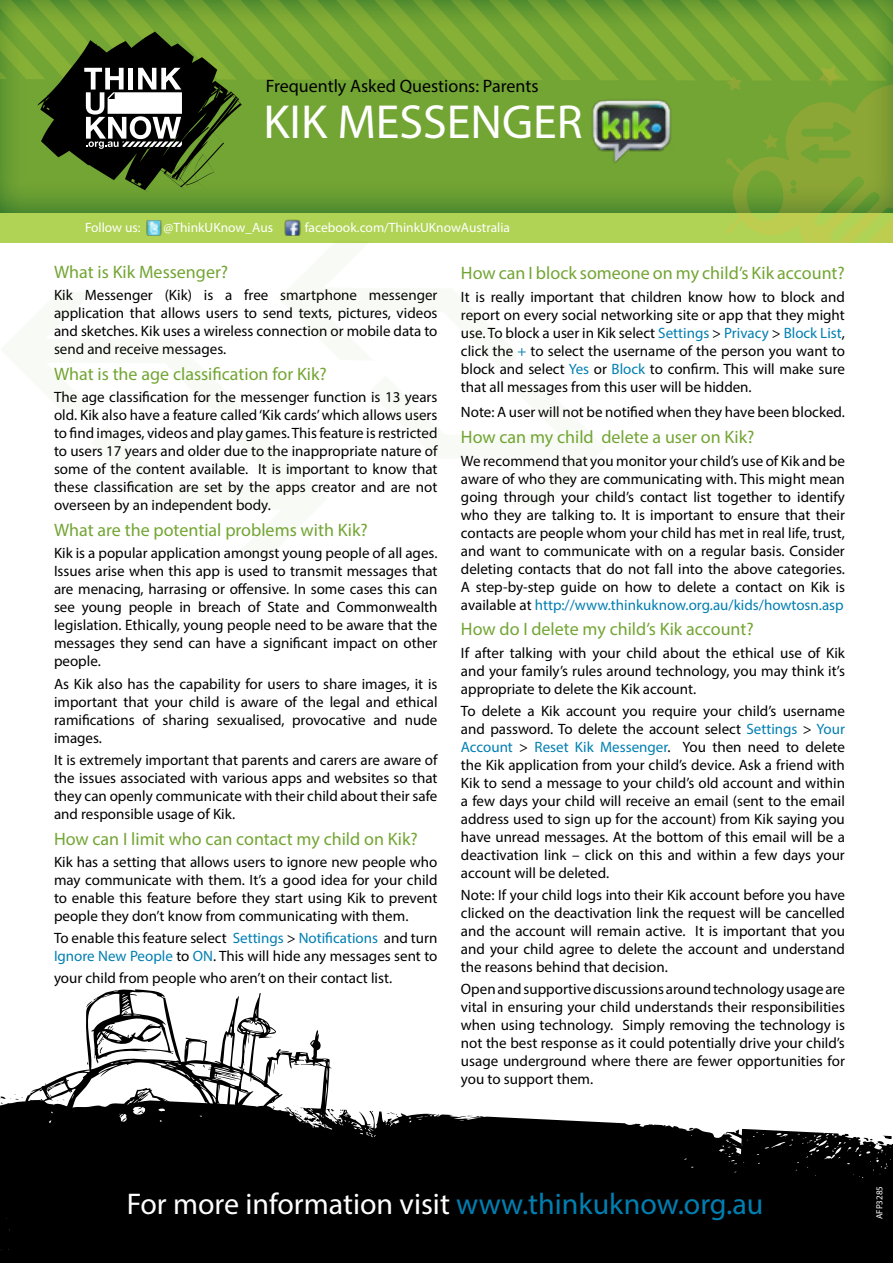
<style>
.page{position:relative;width:893px;height:1263px;background:#fff}
.page>*{position:absolute;margin:0;border:0;box-sizing:border-box;transform-origin:0 0}
.t1{font:48px "Myriad Pro";color:#fff}
.t2{font:30px "Myriad Pro";color:#fff}
.t3{font:18px "Myriad Pro";color:#73a534}
.t4{font:18px "Myriad Pro";color:#000}
.t5{font:18px "Minion Pro";color:#000}
.t6{font:15px/18px "Myriad Pro";color:#000;text-align:justify}
.t7{font:13.5px "Myriad Pro";color:#fff}
.t8{font:9px "Myriad Pro";color:#fff}
.s1{color:#007fb2}
</style>
<div class="page">
<svg style="left:0;top:81px;width:726px;height:132px;fill:#73a534"></svg>
<div style="left:0;top:213px;width:893px;height:29px;background:#b0d355"></div>
<svg style="left:0;top:1094px;width:893px;height:169px;fill:#000"></svg>
<svg style="left:0;top:0;width:893px;height:81px"></svg>
<svg style="left:726px;top:65px;width:167px;height:177px"></svg>
<img style="left:285px;top:219px;width:15px;height:17px">
<img style="left:146px;top:221px;width:16px;height:15px">
<img style="left:582px;top:87px;width:100px;height:89px">
<svg style="left:26px;top:989px;width:306px;height:175px"></svg>
<svg style="left:294px;top:1063px;width:6px;height:2px"></svg>
<svg style="left:273px;top:1062px;width:3px;height:12px"></svg>
<svg style="left:217px;top:1076px;width:20px;height:4px"></svg>
<svg style="left:108px;top:1088px;width:84px;height:85px"></svg>
<svg style="left:110px;top:1025px;width:4px;height:3px"></svg>
<svg style="left:99px;top:1047px;width:3px;height:7px"></svg>
<svg style="left:86px;top:1001px;width:7px;height:6px"></svg>
<svg style="left:37px;top:28px;width:206px;height:163px"></svg>
<p class="t4" style="left:266px;top:74px;width:274px">Frequently Asked Questions: Parents</p>
<h1 class="t1" style="left:264px;top:92px;width:320px">KIK MESSENGER</h1>
<p class="t5" style="left:30px;top:1094px;width:13px">T</p>
<p class="t7" style="left:85px;top:219px;width:57px">Follow us:</p>
<p class="t7" style="left:164px;top:219px;width:111px">@ThinkUKnow_Aus</p>
<p class="t7" style="left:305px;top:219px;width:207px">facebook.com/ThinkUKnowAustralia</p>
<p class="t3" style="left:54px;top:261px;width:176px">What is Kik Messenger?</p>
<p class="t6" style="left:54px;top:286px;width:385px">Kik Messenger (Kik) is a free smartphone messenger application that allows users to send texts, pictures, videos and sketches. Kik uses a wireless connection or mobile data to send and receive messages.</p>
<p class="t3" style="left:54px;top:363px;width:274px">What is the age classification for Kik?</p>
<p class="t6" style="left:54px;top:388px;width:385px">The age classification for the messenger function is 13 years old. Kik also have a feature called ‘Kik cards’ which allows users to find images, videos and play games. This feature is restricted to users 17 years and older due to the inappropriate nature of some of the content available. It is important to know that these classification are set by the apps creator and are not overseen by an independent body.</p>
<p class="t3" style="left:54px;top:519px;width:315px">What are the potential problems with Kik?</p>
<p class="t6" style="left:54px;top:544px;width:385px">Kik is a popular application amongst young people of all ages.<br>Issues arise when this app is used to transmit messages that are menacing, harrasing or offensive. In some cases this can see young people in breach of State and Commonwealth legislation. Ethically, young people need to be aware that the messages they send can have a significant impact on other people.</p>
<p class="t6" style="left:54px;top:674px;width:385px">As Kik also has the capability for users to share images, it is important that your child is aware of the legal and ethical ramifications of sharing sexualised, provocative and nude images.</p>
<p class="t6" style="left:54px;top:751px;width:385px">It is extremely important that parents and carers are aware of the issues associated with various apps and websites so that they can openly communicate with their child about their safe and responsible usage of Kik.</p>
<p class="t3" style="left:54px;top:828px;width:365px">How can I limit who can contact my child on Kik?</p>
<p class="t6" style="left:54px;top:853px;width:385px">Kik has a setting that allows users to ignore new people who may communicate with them. It’s a good idea for your child to enable this feature before they start using Kik to prevent people they don’t know from communicating with them.</p>
<p class="t6" style="left:54px;top:929px;width:385px">To enable this feature select <span class="s1">Settings</span> &gt; <span class="s1">Notifications</span> and turn<br><span class="s1">Ignore New People</span> to <span class="s1">ON</span>. This will hide any messages sent to</p>
<p class="t6" style="left:54px;top:968px;width:340px">your child from people who aren’t on their contact list.</p>
<p class="t3" style="left:461px;top:262px;width:385px">How can I block someone on my child’s Kik account?</p>
<p class="t6" style="left:461px;top:287px;width:385px">It is really important that children know how to block and report on every social networking site or app that they might use. To block a user in Kik select <span class="s1">Settings</span> &gt; <span class="s1">Privacy</span> &gt; <span class="s1">Block List</span>, click the <span class="s1">+</span> to select the username of the person you want to block and select <span class="s1">Yes</span> or <span class="s1">Block</span> to confirm. This will make sure that all messages from this user will be hidden.</p>
<p class="t6" style="left:461px;top:403px;width:385px">Note: A user will not be notified when they have been blocked.</p>
<p class="t3" style="left:461px;top:426px;width:295px">How can my child delete a user on Kik?</p>
<p class="t6" style="left:461px;top:451px;width:385px">We recommend that you monitor your child’s use of Kik and be aware of who they are communicating with. This might mean going through your child’s contact list together to identify who they are talking to. It is important to ensure that their contacts are people whom your child has met in real life, trust, and want to communicate with on a regular basis. Consider deleting contacts that do not fall into the above categories.<br>A step-by-step guide on how to delete a contact on Kik is available at <span class="s1">http://www.thinkuknow.org.au/kids/howtosn.asp</span></p>
<p class="t3" style="left:461px;top:618px;width:294px">How do I delete my child’s Kik account?</p>
<p class="t6" style="left:461px;top:643px;width:385px">If after talking with your child about the ethical use of Kik and your family’s rules around technology, you may think it’s appropriate to delete the Kik account.</p>
<p class="t6" style="left:461px;top:702px;width:385px">To delete a Kik account you require your child’s username and password. To delete the account select <span class="s1">Settings</span> &gt; <span class="s1">Your Account</span> &gt; <span class="s1">Reset Kik Messenger</span>. You then need to delete the Kik application from your child’s device. Ask a friend with Kik to send a message to your child’s old account and within a few days your child will receive an email (sent to the email address used to sign up for the account) from Kik saying you have unread messages. At the bottom of this email will be a deactivation link – click on this and within a few days your account will be deleted.</p>
<p class="t6" style="left:461px;top:886px;width:385px">Note: If your child logs into their Kik account before you have clicked on the deactivation link the request will be cancelled and the account will remain active. It is important that you and your child agree to delete the account and understand the reasons behind that decision.</p>
<p class="t6" style="left:461px;top:980px;width:385px">Open and supportive discussions around technology usage are vital in ensuring your child understands their responsibilities when using technology. Simply removing the technology is not the best response as it could potentially drive your child’s usage underground where there are fewer opportunities for you to support them.</p>
<h2 class="t2" style="left:127px;top:1185px;width:638px">For more information visit <span class="s1">www.thinkuknow.org.au</span></h2>
<p class="t8" style="left:874px;top:1219px;width:35px;rotate:-90deg">AFP3285</p>
</div>
